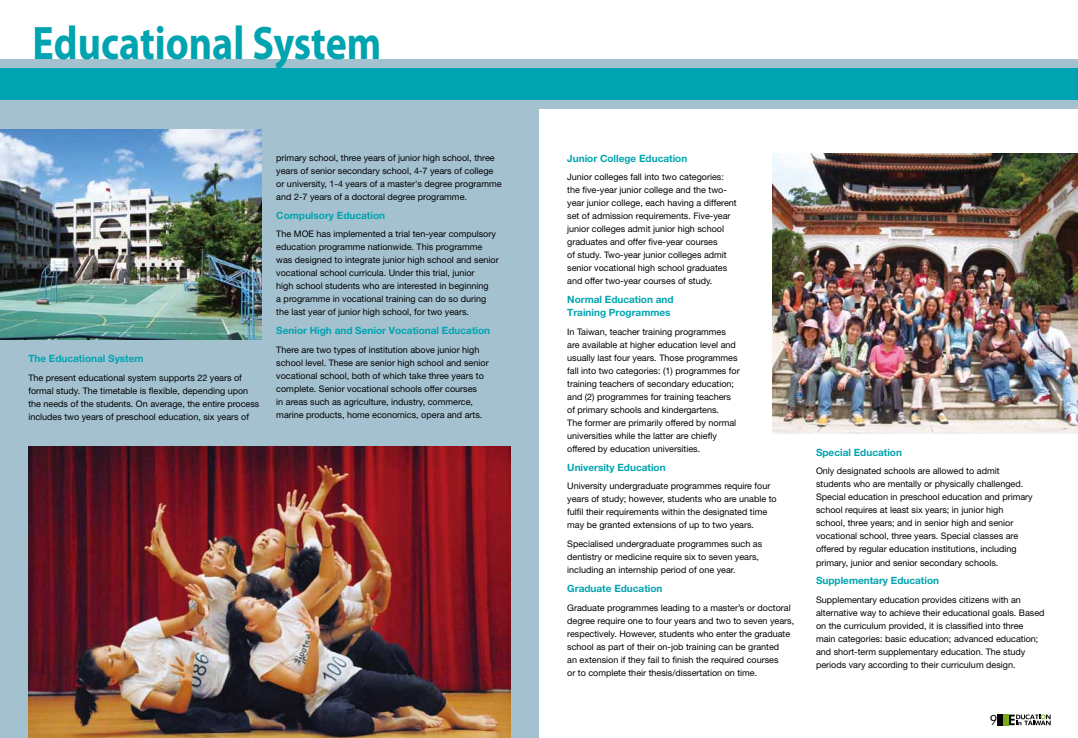
<style>
.page{position:relative;width:1078px;height:738px;background:#fff}
.page>*{position:absolute;margin:0;border:0;box-sizing:border-box;transform-origin:0 0}
.t1{font:700 47.2px "Myriad Pro";color:#00a4b0;scale:.85 1}
.t2{font:14px "Futura BT";color:#000;scale:.93 1}
.t3{font:700 10px/13px "Helvetica Neue LT Std";color:#00a4b0}
.t4{font:9px/13px "Helvetica Neue LT Std";color:#000}
</style>
<div class="page">
<div style="left:500px;top:59px;width:577px;height:50px;background:#a4c1d0"></div>
<div style="left:0;top:60px;width:539px;height:677px;background:#a4c1d0"></div>
<div style="left:0;top:68px;width:1077px;height:32px;background:#00a4b0"></div>
<svg style="left:997px;top:714px;width:53px;height:10px"></svg>
<img style="left:0;top:130px;width:261px;height:209px">
<img style="left:28px;top:446px;width:482px;height:291px">
<img style="left:772px;top:153px;width:305px;height:280px">
<h1 class="t1" style="left:33px;top:12px;width:411px">Educational System</h1>
<p class="t3" style="left:28px;top:351px;width:117px">The Educational System</p>
<p class="t4" style="left:28px;top:371px;width:232px">The present educational system supports 22 years of formal study. The timetable is flexible, depending upon the needs of the students. On average, the entire process includes two years of preschool education, six years of</p>
<p class="t4" style="left:276px;top:151px;width:227px">primary school, three years of junior high school, three years of senior secondary school, 4-7 years of college or university, 1-4 years of a master's degree programme and 2-7 years of a doctoral degree programme.</p>
<p class="t3" style="left:276px;top:208px;width:110px">Compulsory Education</p>
<p class="t4" style="left:276px;top:227px;width:224px">The MOE has implemented a trial ten-year compulsory education programme nationwide. This programme was designed to integrate junior high school and senior vocational school curricula. Under this trial, junior<br>high school students who are interested in beginning<br>a programme in vocational training can do so during the last year of junior high school, for two years.</p>
<p class="t3" style="left:276px;top:323px;width:215px">Senior High and Senior Vocational Education</p>
<p class="t4" style="left:276px;top:342px;width:214px">There are two types of institution above junior high school level. These are senior high school and senior vocational school, both of which take three years to complete. Senior vocational schools offer courses<br>in areas such as agriculture, industry, commerce, marine products, home economics, opera and arts.</p>
<p class="t3" style="left:567px;top:151px;width:121px">Junior College Education</p>
<p class="t4" style="left:567px;top:170px;width:171px">Junior colleges fall into two categories: the five-year junior college and the two&shy;year junior college, each having a different set of admission requirements. Five-year junior colleges admit junior high school graduates and offer five-year courses<br>of study. Two-year junior colleges admit senior vocational high school graduates and offer two-year courses of study.</p>
<p class="t3" style="left:567px;top:292px;width:108px">Normal Education and<br>Training Programmes</p>
<p class="t4" style="left:567px;top:325px;width:174px">In Taiwan, teacher training programmes are available at higher education level and usually last four years. Those programmes fall into two categories: (1) programmes for training teachers of secondary education; and (2) programmes for training teachers of primary schools and kindergartens.<br>The former are primarily offered by normal universities while the latter are chiefly offered by education universities.</p>
<p class="t3" style="left:567px;top:460px;width:100px">University Education</p>
<p class="t4" style="left:567px;top:479px;width:211px">University undergraduate programmes require four years of study; however, students who are unable to fulfil their requirements within the designated time may be granted extensions of up to two years.</p>
<p class="t4" style="left:567px;top:537px;width:196px">Specialised undergraduate programmes such as dentistry or medicine require six to seven years, including an internship period of one year.</p>
<p class="t3" style="left:567px;top:581px;width:97px">Graduate Education</p>
<p class="t4" style="left:567px;top:600px;width:228px">Graduate programmes leading to a master’s or doctoral degree require one to four years and two to seven years, respectively. However, students who enter the graduate school as part of their on-job training can be granted<br>an extension if they fail to finish the required courses<br>or to complete their thesis/dissertation on time.</p>
<p class="t3" style="left:815px;top:445px;width:87px">Special Education</p>
<p class="t4" style="left:815px;top:464px;width:218px">Only designated schools are allowed to admit students who are mentally or physically challenged.<br>Special education in preschool education and primary school requires at least six years; in junior high school, three years; and in senior high and senior vocational school, three years. Special classes are offered by regular education institutions, including primary, junior and senior secondary schools.</p>
<p class="t3" style="left:815px;top:573px;width:124px">Supplementary Education</p>
<p class="t4" style="left:815px;top:592px;width:230px">Supplementary education provides citizens with an alternative way to achieve their educational goals. Based on the curriculum provided, it is classified into three main categories: basic education; advanced education; and short-term supplementary education. The study periods vary according to their curriculum design.</p>
<h2 class="t2" style="left:989px;top:710px;width:10px">9</h2>
</div>
